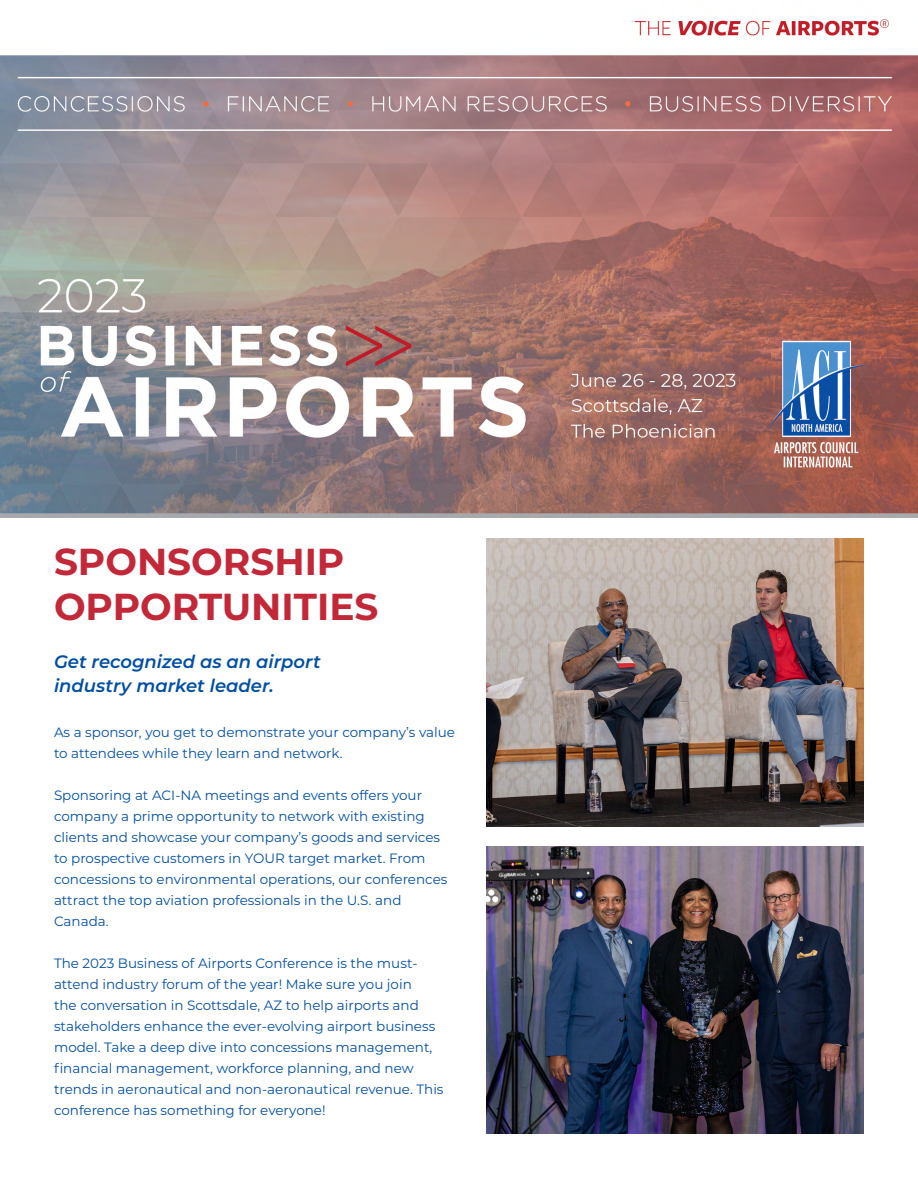
<style>
.page{position:relative;width:918px;height:1188px;background:#fff}
.page>*{position:absolute;margin:0;border:0;box-sizing:border-box;transform-origin:0 0}
.t1{font:700 37.5px/45px "Montserrat";color:#c22837}
.t2{font:italic 600 18px/24px "Montserrat";color:#004fa3}
.t3{font:13.5px/21px "Montserrat";color:#004fa3}
</style>
<div class="page">
<img style="left:0;top:19px;width:918px;height:499px">
<img style="left:486px;top:538px;width:378px;height:288px">
<img style="left:486px;top:846px;width:378px;height:288px">
<h1 class="t1" style="left:54px;top:537px;width:326px">SPONSORSHIP<br>OPPORTUNITIES</h1>
<h2 class="t2" style="left:54px;top:648px;width:268px">Get recognized as an airport industry market leader.</h2>
<p class="t3" style="left:54px;top:721px;width:402px">As a sponsor, you get to demonstrate your company’s value to attendees while they learn and network.</p>
<p class="t3" style="left:54px;top:784px;width:395px">Sponsoring at ACI-NA meetings and events offers your company a prime opportunity to network with existing clients and showcase your company’s goods and services to prospective customers in YOUR target market. From concessions to environmental operations, our conferences attract the top aviation professionals in the U.S. and Canada.</p>
<p class="t3" style="left:54px;top:952px;width:391px">The 2023 Business of Airports Conference is the must&shy;attend industry forum of the year! Make sure you join<br>the conversation in Scottsdale, AZ to help airports and stakeholders enhance the ever-evolving airport business model. Take a deep dive into concessions management, financial management, workforce planning, and new trends in aeronautical and non-aeronautical revenue. This conference has something for everyone!</p>
</div>
